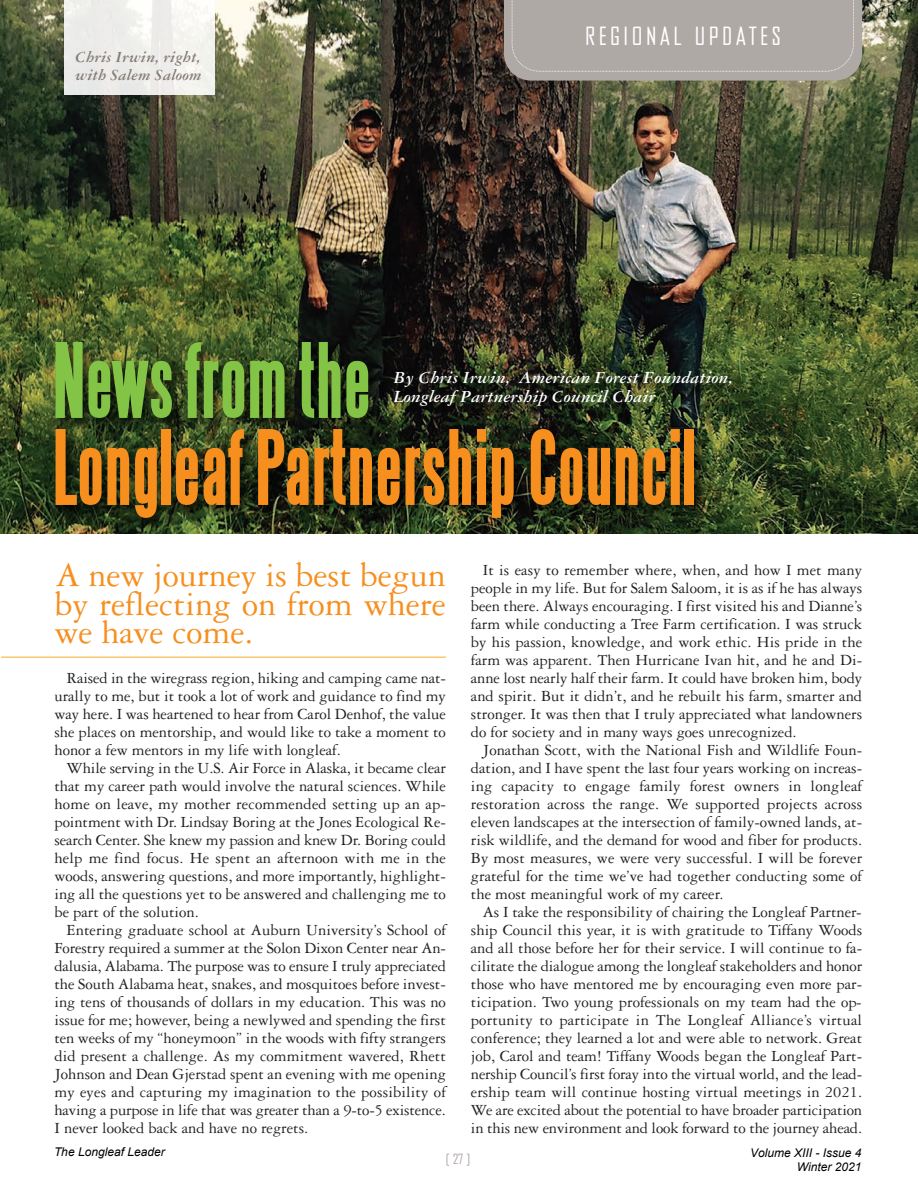
<style>
.page{position:relative;width:918px;height:1188px;background:#fff}
.page>*{position:absolute;margin:0;border:0;box-sizing:border-box;transform-origin:0 0}
.t1{font:700 91.5px "Steelfish";color:#f68f1e}
.t2{font:700 91.5px "Steelfish";color:#83c447}
.t3{font:36px/28.5px "Garamond Three";color:#f68f1e;text-align:justify}
.t4{font:24px "Bureau Agency";letter-spacing:.15em;color:#fff}
.t5{font:italic 700 18px "Garamond Three";color:#fff}
.t6{font:16.5px/18px "Garamond Three";color:#231f20;text-align:justify}
.t7{font:italic 700 16.5px/18px "Garamond Three";color:#867b76}
.t8{font:13.5px "Bureau Agency";color:#afa9a6}
.t9{font:italic 12px/14.4px "Arial";color:#000;text-align:right}
</style>
<div class="page">
<img style="left:0;top:0;width:918px;height:533px">
<div style="left:504px;top:0;width:358px;height:81px;background:#afa9a6"></div>
<img style="left:43px;top:329px;width:839px;height:205px">
<hr style="left:1px;top:657px;width:445px;height:1px;background:#fcb53d">
<div style="left:65px;top:0;width:150px;height:95px;background:#fff;opacity:.9"></div>
<p class="t7" style="left:75px;top:50px;width:128px">Chris Irwin, right, with Salem Saloom</p>
<p class="t4" style="left:585px;top:27px;width:197px">REGIONAL UPDATES</p>
<p class="t2" style="left:53px;top:329px;width:320px">News from the</p>
<p class="t5" style="left:394px;top:371px;width:341px">By Chris Irwin, American Forest Foundation,</p>
<p class="t5" style="left:394px;top:390px;width:263px">Longleaf Partnership Council Chair</p>
<p class="t1" style="left:53px;top:416px;width:645px">Longleaf Partnership Council</p>
<p class="t3" style="left:54px;top:564px;width:393px">A new journey is best begun by reflecting on from where we have come.</p>
<p class="t6" style="left:54px;top:670px;width:393px;text-indent:12px">Raised in the wiregrass region, hiking and camping came nat&shy;urally to me, but it took a lot of work and guidance to find my way here. I was heartened to hear from Carol Denhof, the value she places on mentorship, and would like to take a moment to honor a few mentors in my life with longleaf.</p>
<p class="t6" style="left:54px;top:760px;width:393px;text-indent:12px">While serving in the U.S. Air Force in Alaska, it became clear that my career path would involve the natural sciences. While home on leave, my mother recommended setting up an ap&shy;pointment with Dr. Lindsay Boring at the Jones Ecological Re&shy;search Center. She knew my passion and knew Dr. Boring could help me find focus. He spent an afternoon with me in the woods, answering questions, and more importantly, highlight&shy;ing all the questions yet to be answered and challenging me to be part of the solution.</p>
<p class="t6" style="left:54px;top:922px;width:393px;text-indent:12px">Entering graduate school at Auburn University’s School of Forestry required a summer at the Solon Dixon Center near An&shy;dalusia, Alabama. The purpose was to ensure I truly appreciated the South Alabama heat, snakes, and mosquitoes before invest&shy;ing tens of thousands of dollars in my education. This was no issue for me; however, being a newlywed and spending the first ten weeks of my “honeymoon” in the woods with fifty strangers did present a challenge. As my commitment wavered, Rhett Johnson and Dean Gjerstad spent an evening with me opening my eyes and capturing my imagination to the possibility of having a purpose in life that was greater than a 9-to-5 existence.<br>I never looked back and have no regrets.</p>
<p class="t6" style="left:471px;top:562px;width:393px;text-indent:12px">It is easy to remember where, when, and how I met many people in my life. But for Salem Saloom, it is as if he has always been there. Always encouraging. I first visited his and Dianne’s farm while conducting a Tree Farm certification. I was struck by his passion, knowledge, and work ethic. His pride in the farm was apparent. Then Hurricane Ivan hit, and he and Di&shy;anne lost nearly half their farm. It could have broken him, body and spirit. But it didn’t, and he rebuilt his farm, smarter and stronger. It was then that I truly appreciated what landowners do for society and in many ways goes unrecognized.</p>
<p class="t6" style="left:471px;top:742px;width:393px;text-indent:12px">Jonathan Scott, with the National Fish and Wildlife Foun&shy;dation, and I have spent the last four years working on increas&shy;ing capacity to engage family forest owners in longleaf restoration across the range. We supported projects across eleven landscapes at the intersection of family-owned lands, at&shy;risk wildlife, and the demand for wood and fiber for products.<br>By most measures, we were very successful. I will be forever grateful for the time we’ve had together conducting some of the most meaningful work of my career.</p>
<p class="t6" style="left:471px;top:904px;width:393px;text-indent:12px">As I take the responsibility of chairing the Longleaf Partner&shy;ship Council this year, it is with gratitude to Tiffany Woods and all those before her for their service. I will continue to fa&shy;cilitate the dialogue among the longleaf stakeholders and honor those who have mentored me by encouraging even more par&shy;ticipation. Two young professionals on my team had the op&shy;portunity to participate in The Longleaf Alliance’s virtual conference; they learned a lot and were able to network. Great job, Carol and team! Tiffany Woods began the Longleaf Part&shy;nership Council’s first foray into the virtual world, and the lead&shy;ership team will continue hosting virtual meetings in 2021.<br>We are excited about the potential to have broader participation in this new environment and look forward to the journey ahead.</p>
<p class="t9" style="left:54px;top:1144px;width:112px">The Longleaf Leader</p>
<p class="t9" style="left:750px;top:1146px;width:113px">Volume XIII - Issue 4<br>Winter 2021</p>
<p class="t8" style="left:446px;top:1154px;width:26px">[ 27 ]</p>
</div>
